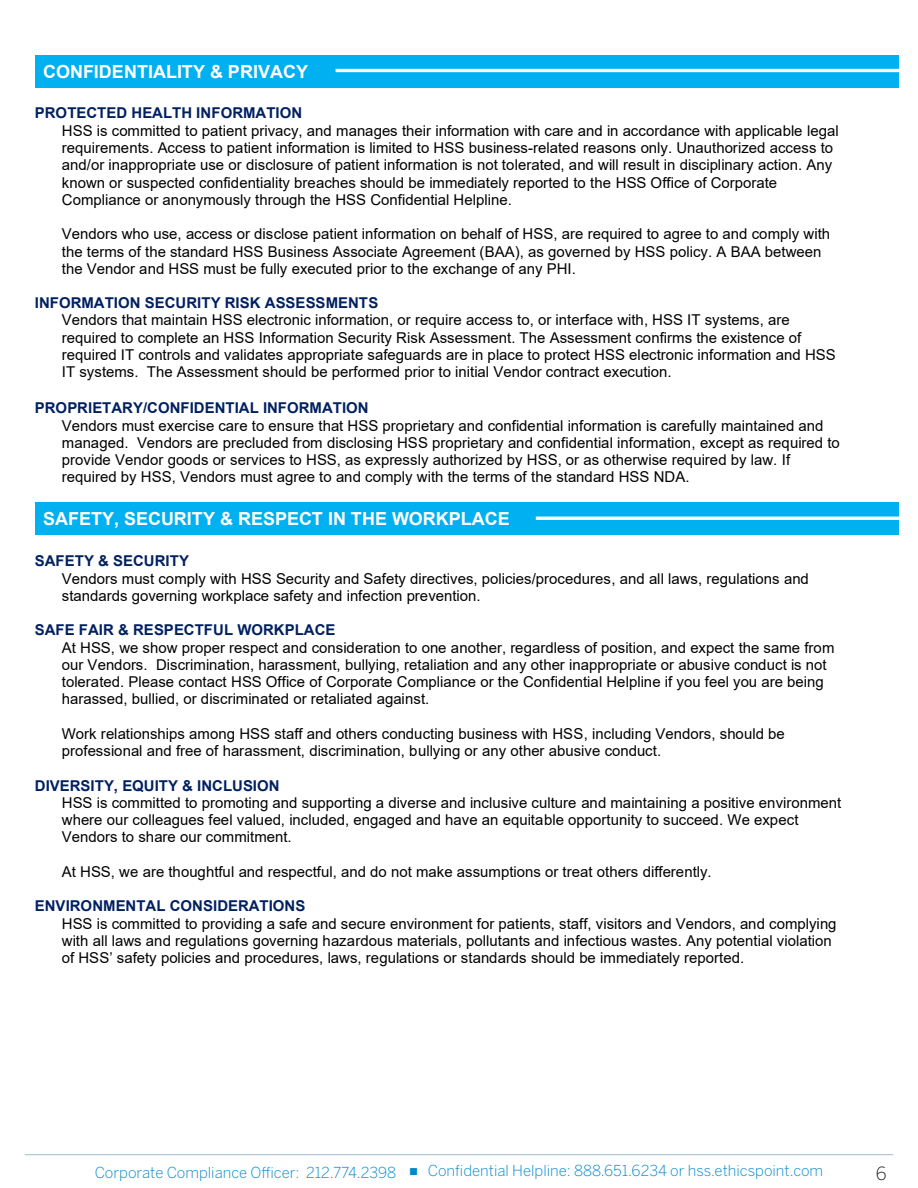
<style>
.page{position:relative;width:918px;height:1188px;background:#fff}
.page>*{position:absolute;margin:0;border:0;box-sizing:border-box;transform-origin:0 0}
.t1{font:700 18px "Arial";color:#fff}
.t2{font:300 18px "Benton Sans";color:#231f20}
.t3{font:15px/17.2px "Arial";color:#000}
.t4{font:300 15px "Benton Sans";color:#0088ce}
.s1{font-weight:700;color:#002060}
.s2{font-family:"Arial";font-weight:700}
</style>
<div class="page">
<hr style="left:25px;top:1154px;width:868px;height:1px;background:#9cbcce">
<div style="left:35px;top:55px;width:864px;height:32px;background:#00b0f0"></div>
<div style="left:35px;top:503px;width:864px;height:32px;background:#00b0f0"></div>
<hr style="left:336px;top:69px;width:563px;height:3px;background:#fff">
<hr style="left:536px;top:517px;width:363px;height:3px;background:#fff">
<p class="t1" style="left:43px;top:59px;width:266px">CONFIDENTIALITY &amp; PRIVACY</p>
<p class="t3" style="left:62px;top:104px;width:778px;text-indent:-27px"><span class="s1">PROTECTED HEALTH INFORMATION<br></span>HSS is committed to patient privacy, and manages their information with care and in accordance with applicable legal requirements. Access to patient information is limited to HSS business-related reasons only. Unauthorized access to and/or inappropriate use or disclosure of patient information is not tolerated, and will result in disciplinary action. Any known or suspected confidentiality breaches should be immediately reported to the HSS Office of Corporate Compliance or anonymously through the HSS Confidential Helpline.</p>
<p class="t3" style="left:62px;top:225px;width:770px">Vendors who use, access or disclose patient information on behalf of HSS, are required to agree to and comply with the terms of the standard HSS Business Associate Agreement (BAA), as governed by HSS policy. A BAA between the Vendor and HSS must be fully executed prior to the exchange of any PHI.</p>
<p class="t3" style="left:62px;top:294px;width:775px;text-indent:-27px"><span class="s1">INFORMATION SECURITY RISK ASSESSMENTS<br></span>Vendors that maintain HSS electronic information, or require access to, or interface with, HSS IT systems, are required to complete an HSS Information Security Risk Assessment. The Assessment confirms the existence of required IT controls and validates appropriate safeguards are in place to protect HSS electronic information and HSS IT systems. The Assessment should be performed prior to initial Vendor contract execution.</p>
<p class="t3" style="left:62px;top:399px;width:779px;text-indent:-27px"><span class="s1">PROPRIETARY/CONFIDENTIAL INFORMATION<br></span>Vendors must exercise care to ensure that HSS proprietary and confidential information is carefully maintained and managed. Vendors are precluded from disclosing HSS proprietary and confidential information, except as required to provide Vendor goods or services to HSS, as expressly authorized by HSS, or as otherwise required by law. If required by HSS, Vendors must agree to and comply with the terms of the standard HSS NDA.</p>
<p class="t1" style="left:43px;top:506px;width:468px">SAFETY, SECURITY &amp; RESPECT IN THE WORKPLACE</p>
<p class="t3" style="left:62px;top:552px;width:748px;text-indent:-27px"><span class="s1">SAFETY &amp; SECURITY<br></span>Vendors must comply with HSS Security and Safety directives, policies/procedures, and all laws, regulations and standards governing workplace safety and infection prevention.</p>
<p class="t3" style="left:62px;top:621px;width:774px;text-indent:-27px"><span class="s1">SAFE FAIR &amp; RESPECTFUL WORKPLACE<br></span>At HSS, we show proper respect and consideration to one another, regardless of position, and expect the same from our Vendors. Discrimination, harassment, bullying, retaliation and any other inappropriate or abusive conduct is not tolerated. Please contact HSS Office of Corporate Compliance or the Confidential Helpline if you feel you are being harassed, bullied, or discriminated or retaliated against.</p>
<p class="t3" style="left:62px;top:725px;width:724px">Work relationships among HSS staff and others conducting business with HSS, including Vendors, should be professional and free of harassment, discrimination, bullying or any other abusive conduct.</p>
<p class="t3" style="left:62px;top:777px;width:781px;text-indent:-27px"><span class="s1">DIVERSITY, EQUITY &amp; INCLUSION<br></span>HSS is committed to promoting and supporting a diverse and inclusive culture and maintaining a positive environment where our colleagues feel valued, included, engaged and have an equitable opportunity to succeed. We expect Vendors to share our commitment.</p>
<p class="t3" style="left:62px;top:863px;width:651px">At HSS, we are thoughtful and respectful, and do not make assumptions or treat others differently.</p>
<p class="t3" style="left:62px;top:897px;width:776px;text-indent:-27px"><span class="s1">ENVIRONMENTAL CONSIDERATIONS<br></span>HSS is committed to providing a safe and secure environment for patients, staff, visitors and Vendors, and complying with all laws and regulations governing hazardous materials, pollutants and infectious wastes. Any potential violation of HSS’ safety policies and procedures, laws, regulations or standards should be immediately reported.</p>
<p class="t4" style="left:95px;top:1162px;width:730px">Corporate Compliance Officer: 212.774.2398 <span class="s2">■</span> Confidential Helpline: 888.651.6234 or hss.ethicspoint.com</p>
<p class="t2" style="left:876px;top:1163px;width:12px">6</p>
</div>
